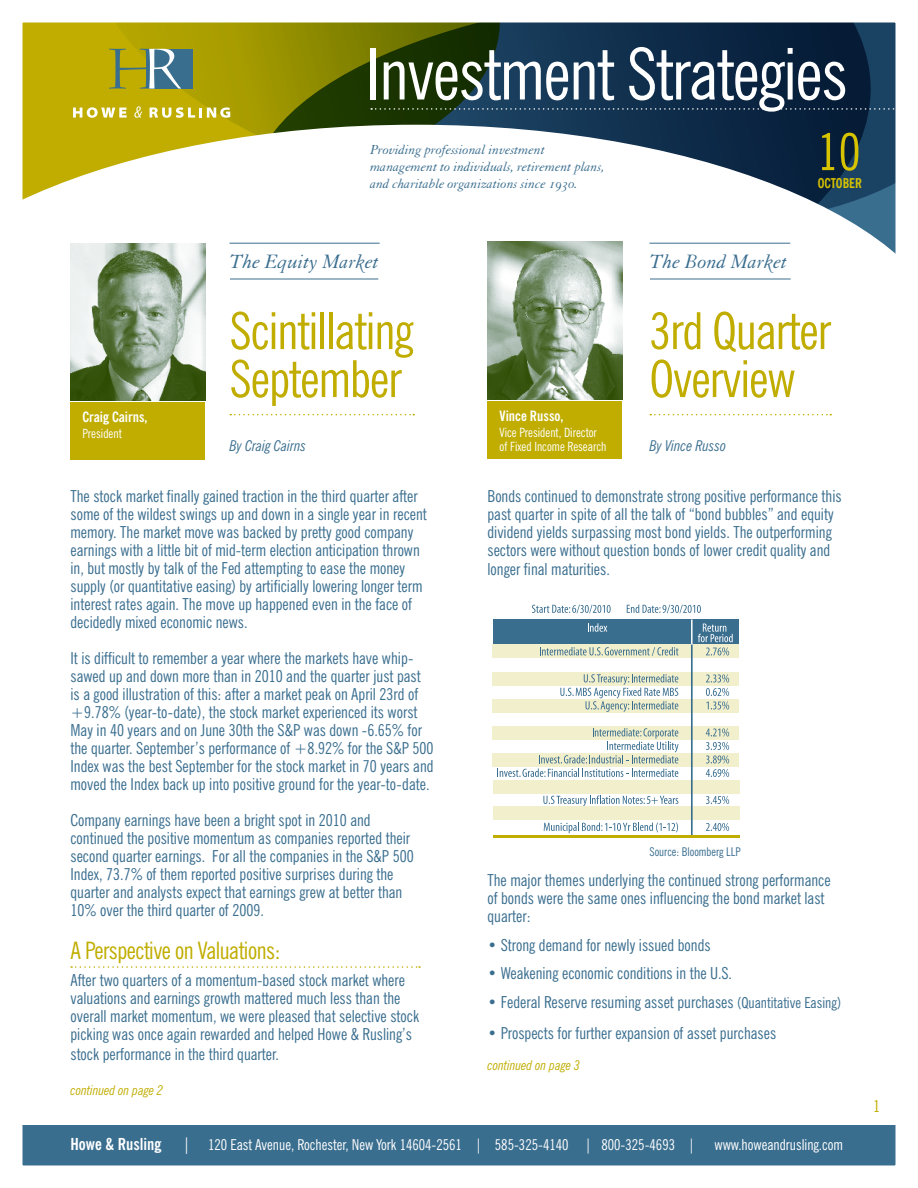
<style>
.page{position:relative;width:918px;height:1188px;background:#fff}
.page>*{position:absolute;margin:0;border:0;box-sizing:border-box;transform-origin:0 0}
.t1{font:condensed 71.25px "News Gothic BT";letter-spacing:-.02em;color:#fff}
.t2{font:condensed 51.3px "News Gothic BT";color:#d7c300}
.t3{font:condensed 51px/48px "News Gothic BT";letter-spacing:-.02em;color:#c0ad00}
.t4{font:condensed 24px "News Gothic BT";letter-spacing:-.02em;color:#c0ad00}
.t5{font:21px "Granjon Italic Os F";color:#3a6e8f}
.t6{font:condensed 16.5px/18px "News Gothic BT";color:#3a6e8f}
.t7{font:700 condensed 16.5px "News Gothic BT";color:#fff}
.t8{font:condensed 16.5px "News Gothic BT";color:#c0ad00}
.t9{font:condensed 15px "News Gothic BT";color:#fff}
.t10{font:italic condensed 15px "News Gothic BT";color:#3a6e8f}
.t11{font:14.25px/17.1px "Granjon Italic Os F";color:#3a6e8f}
.t12{font:700 condensed 14.25px "News Gothic BT";color:#fff}
.t13{font:italic condensed 13.5px "News Gothic BT";color:#c0ad00}
.t14{font:700 condensed 13.5px "News Gothic BT";color:#d7c300}
.t15{font:condensed 12.75px/13.5px "News Gothic BT";color:#fff}
.t16{font:condensed 12px "News Gothic BT";color:#3a6e8f}
.s1{font-size:15px}
.s2{font-size:16.5px}
</style>
<div class="page">
<div style="left:0;top:1125px;width:918px;height:55px;background:#3a6e8f"></div>
<div style="left:23px;top:23px;width:53px;height:102px;background:#c0ad00"></div>
<svg style="left:76px;top:23px;width:819px;height:102px;background:#3d4f28"></svg>
<svg style="left:23px;top:125px;width:872px;height:334px"></svg>
<svg style="left:73px;top:107px;width:54px;height:11px"></svg>
<svg style="left:134px;top:106px;width:8px;height:12px"></svg>
<svg style="left:150px;top:107px;width:80px;height:11px"></svg>
<div style="left:149px;top:49px;width:44px;height:40px;background:#3a6e8f"></div>
<svg style="left:109px;top:49px;width:72px;height:40px"></svg>
<div style="left:0;top:0;width:918px;height:1188px;border:22px solid #fff"></div>
<img style="left:70px;top:243px;width:136px;height:158px">
<div style="left:70px;top:402px;width:136px;height:58px;background:#c0ad00"></div>
<div style="left:488px;top:401px;width:134px;height:58px;background:#c0ad00"></div>
<div style="left:493px;top:620px;width:246px;height:25px;background:#3a6e8f"></div>
<div style="left:493px;top:645px;width:246px;height:13px;background:#f2efcc"></div>
<div style="left:493px;top:672px;width:246px;height:14px;background:#f2efcc"></div>
<div style="left:493px;top:699px;width:246px;height:14px;background:#f2efcc"></div>
<div style="left:493px;top:726px;width:246px;height:14px;background:#f2efcc"></div>
<div style="left:493px;top:753px;width:246px;height:13px;background:#f2efcc"></div>
<div style="left:493px;top:780px;width:246px;height:13px;background:#f2efcc"></div>
<svg style="left:588px;top:623px;width:19px;height:9px"></svg>
<svg style="left:540px;top:647px;width:139px;height:9px"></svg>
<svg style="left:698px;top:624px;width:35px;height:32px"></svg>
<svg style="left:560px;top:674px;width:118px;height:38px"></svg>
<svg style="left:706px;top:674px;width:23px;height:36px"></svg>
<svg style="left:539px;top:728px;width:140px;height:35px"></svg>
<svg style="left:497px;top:769px;width:181px;height:8px"></svg>
<svg style="left:706px;top:728px;width:23px;height:49px"></svg>
<svg style="left:543px;top:795px;width:135px;height:11px"></svg>
<svg style="left:706px;top:796px;width:23px;height:8px"></svg>
<svg style="left:544px;top:823px;width:134px;height:10px"></svg>
<svg style="left:706px;top:823px;width:23px;height:8px"></svg>
<hr style="left:691px;top:620px;width:2px;height:25px;background:#fff">
<svg style="left:532px;top:605px;width:79px;height:8px"></svg>
<svg style="left:627px;top:605px;width:74px;height:8px"></svg>
<div style="left:493px;top:806px;width:246px;height:13px;background:#f2efcc"></div>
<hr style="left:691px;top:645px;width:2px;height:192px;background:#3a6e8f">
<hr style="left:493px;top:836px;width:246px;height:2px;background:#c0ad00">
<img style="left:488px;top:242px;width:134px;height:157px">
<hr style="left:650px;top:243px;width:140px;height:1px;background:#3a6e8f">
<hr style="left:230px;top:243px;width:150px;height:1px;background:#3a6e8f">
<hr style="left:650px;top:279px;width:141px;height:1px;background:#3a6e8f">
<hr style="left:230px;top:279px;width:148px;height:1px;background:#3a6e8f">
<svg style="left:371px;top:108px;width:547px;height:2px"></svg>
<svg style="left:71px;top:966px;width:349px;height:2px"></svg>
<svg style="left:230px;top:414px;width:184px;height:1px"></svg>
<svg style="left:650px;top:414px;width:181px;height:1px"></svg>
<h1 class="t1" style="left:366px;top:31px;width:484px">Investment Strategies</h1>
<p class="t11" style="left:370px;top:142px;width:236px">Providing professional investment management to individuals, retirement plans, and charitable organizations since 1930.</p>
<h2 class="t2" style="left:817px;top:121px;width:45px">10</h2>
<p class="t14" style="left:818px;top:175px;width:46px">OCTOBER</p>
<p class="t12" style="left:82px;top:408px;width:67px">Craig Cairns,</p>
<p class="t15" style="left:82px;top:427px;width:41px">President</p>
<p class="t5" style="left:230px;top:250px;width:151px">The Equity Market</p>
<h3 class="t3" style="left:230px;top:306px;width:185px">Scintillating<br>September</h3>
<p class="t10" style="left:230px;top:437px;width:78px">By Craig Cairns</p>
<p class="t6" style="left:70px;top:486px;width:358px">The stock market finally gained traction in the third quarter after some of the wildest swings up and down in a single year in recent memory. The market move was backed by pretty good company earnings with a little bit of mid-term election anticipation thrown in, but mostly by talk of the Fed attempting to ease the money supply (or quantitative easing) by artificially lowering longer term interest rates again. The move up happened even in the face of decidedly mixed economic news.</p>
<p class="t6" style="left:70px;top:649px;width:365px">It is difficult to remember a year where the markets have whip&shy;sawed up and down more than in 2010 and the quarter just past is a good illustration of this: after a market peak on April 23rd of +9.78% (year-to-date), the stock market experienced its worst May in 40 years and on June 30th the S&amp;P was down -6.65% for the quarter. September’s performance of +8.92% for the S&amp;P 500<br>Index was the best September for the stock market in 70 years and moved the Index back up into positive ground for the year-to-date.</p>
<p class="t6" style="left:70px;top:811px;width:345px">Company earnings have been a bright spot in 2010 and continued the positive momentum as companies reported their second quarter earnings. For all the companies in the S&amp;P 500<br>Index, 73.7% of them reported positive surprises during the quarter and analysts expect that earnings grew at better than 10% over the third quarter of 2009.</p>
<h3 class="t4" style="left:70px;top:936px;width:211px">A Perspective on Valuations:</h3>
<p class="t6" style="left:70px;top:971px;width:350px">After two quarters of a momentum-based stock market where valuations and earnings growth mattered much less than the overall market momentum, we were pleased that selective stock picking was once again rewarded and helped Howe &amp; Rusling’s</p>
<p class="t6" style="left:70px;top:1045px;width:210px">stock performance in the third quarter.</p>
<p class="t13" style="left:70px;top:1082px;width:94px">continued on page 2</p>
<p class="t12" style="left:500px;top:407px;width:66px">Vince Russo,</p>
<p class="t15" style="left:500px;top:426px;width:108px">Vice President, Director of Fixed Income Research</p>
<p class="t5" style="left:650px;top:250px;width:139px">The Bond Market</p>
<h3 class="t3" style="left:650px;top:306px;width:183px">3rd Quarter<br>Overview</h3>
<p class="t10" style="left:650px;top:437px;width:78px">By Vince Russo</p>
<p class="t6" style="left:488px;top:486px;width:356px">Bonds continued to demonstrate strong positive performance this past quarter in spite of all the talk of “bond bubbles” and equity dividend yields surpassing most bond yields. The outperforming sectors were without question bonds of lower credit quality and</p>
<p class="t6" style="left:488px;top:560px;width:124px">longer final maturities.</p>
<p class="t16" style="left:650px;top:844px;width:93px">Source: Bloomberg LLP</p>
<p class="t6" style="left:488px;top:871px;width:345px">The major themes underlying the continued strong performance of bonds were the same ones influencing the bond market last quarter:</p>
<p class="t6" style="left:488px;top:936px;width:225px">• Strong demand for newly issued bonds</p>
<p class="t6" style="left:488px;top:964px;width:246px">• Weakening economic conditions in the U.S.</p>
<p class="t6" style="left:488px;top:993px;width:355px">• Federal Reserve resuming asset purchases <span class="s1">(Quantitative Easing)</span></p>
<p class="t6" style="left:488px;top:1023px;width:290px">• Prospects for further expansion of asset purchases</p>
<p class="t13" style="left:488px;top:1057px;width:94px">continued on page 3</p>
<p class="t7" style="left:70px;top:1134px;width:92px">Howe &amp; Rusling</p>
<p class="t9" style="left:182px;top:1136px;width:514px"><span class="s2">|</span> 120 East Avenue, Rochester, New York 14604-2561 | 585-325-4140 | 800-325-4693 |</p>
<p class="t9" style="left:714px;top:1136px;width:130px">www.howeandrusling.com</p>
<p class="t8" style="left:873px;top:1096px;width:9px">1</p>
</div>
